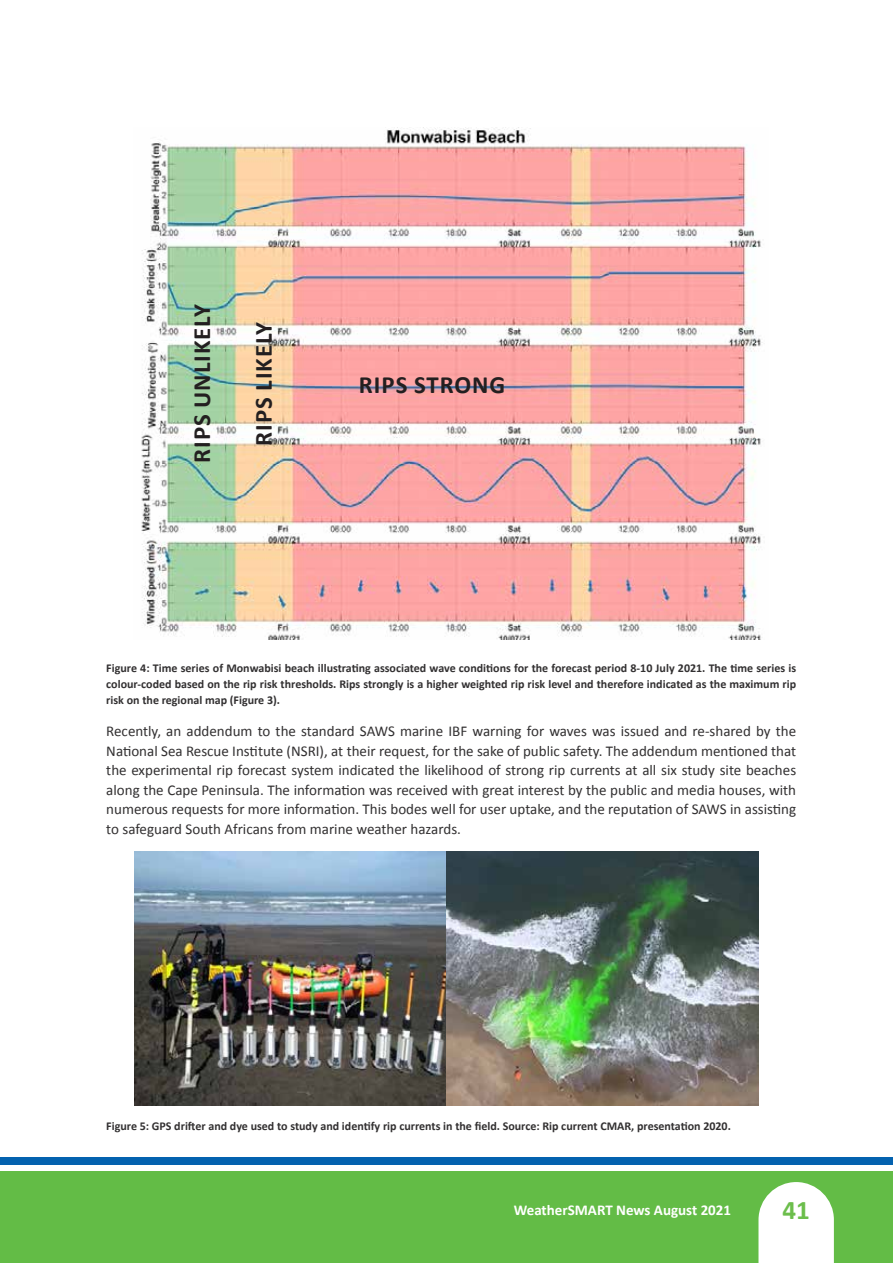
<style>
.page{position:relative;width:893px;height:1263px;background:#fff}
.page>*{position:absolute;margin:0;border:0;box-sizing:border-box;transform-origin:0 0}
.t1{font:700 27px "Calibri";color:#6cbe4c}
.t2{font:700 24.9px "Calibri";letter-spacing:.04em;color:#231f20}
.t3{font:15px/19.5px "Calibri";color:#323031;text-align:justify}
.t4{font:700 15px "Calibri";color:#fff}
.t5{font:700 12px/15.8px "Calibri";color:#323031;text-align:justify}
</style>
<div class="page">
<div style="left:0;top:1171px;width:893px;height:92px;background:#63bc46"></div>
<div style="left:0;top:1157px;width:893px;height:7px;background:#0462af"></div>
<svg style="left:758px;top:1182px;width:76px;height:81px;background:#edf7ea"></svg>
<img style="left:141px;top:128px;width:622px;height:512px">
<img style="left:134px;top:852px;width:624px;height:254px">
<h2 class="t2" style="left:186px;top:463px;width:160px;rotate:-90deg">RIPS UNLIKELY</h2>
<h2 class="t2" style="left:248px;top:446px;width:125px;rotate:-90deg">RIPS LIKELY</h2>
<h2 class="t2" style="left:359px;top:369px;width:148px">RIPS STRONG</h2>
<p class="t5" style="left:106px;top:660px;width:691px">Figure 4: Time series of Monwabisi beach illustrating associated wave conditions for the forecast period 8-10 July 2021. The time series is colour-coded based on the rip risk thresholds. Rips strongly is a higher weighted rip risk level and therefore indicated as the maximum rip risk on the regional map (Figure 3).</p>
<p class="t3" style="left:106px;top:721px;width:691px">Recently, an addendum to the standard SAWS marine IBF warning for waves was issued and re-shared by the National Sea Rescue Institute (NSRI), at their request, for the sake of public safety. The addendum mentioned that the experimental rip forecast system indicated the likelihood of strong rip currents at all six study site beaches along the Cape Peninsula. The information was received with great interest by the public and media houses, with numerous requests for more information. This bodes well for user uptake, and the reputation of SAWS in assisting to safeguard South Africans from marine weather hazards.</p>
<p class="t5" style="left:106px;top:1118px;width:626px">Figure 5: GPS drifter and dye used to study and identify rip currents in the field. Source: Rip current CMAR, presentation 2020.</p>
<p class="t4" style="left:514px;top:1200px;width:219px">WeatherSMART News August 2021</p>
<h1 class="t1" style="left:782px;top:1192px;width:29px">41</h1>
</div>
